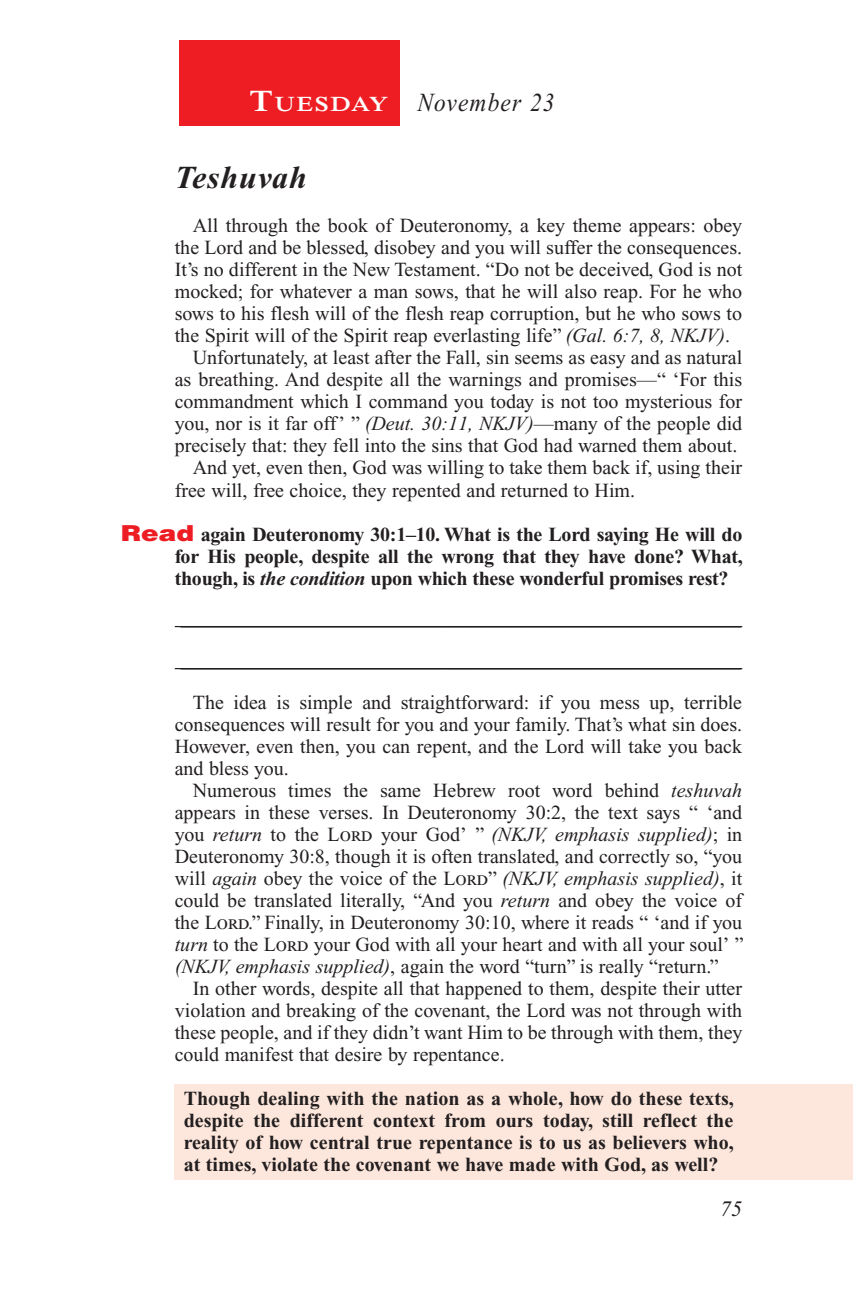
<style>
.page{position:relative;width:863px;height:1304px;background:#fff}
.page>*{position:absolute;margin:0;border:0;box-sizing:border-box;transform-origin:0 0}
.Head{font:italic 700 32px "Times New Roman PS Std";letter-spacing:.025em;color:#231f20}
.Lesson_Dates{font:italic 26px "Times New Roman PS Std";letter-spacing:.05em;color:#231f20;scale:.9 1}
.t1{font:italic 22px "Times New Roman PS Std";color:#231f20}
.Daily_Header{font:600 21px "Times NRMT Std";letter-spacing:.07em;color:#fff;scale:1.1 1}
.Body{font:20px/22px "Times New Roman PS Std";color:#231f20;text-align:justify}
.x-screened_box-text{font:700 20px/22px "Times New Roman PS Std";color:#231f20;text-align:justify}
.Question{font:700 20px/22px "Times New Roman PS Std";letter-spacing:-.015em;color:#231f20;text-align:justify}
.s1{font-size:30px}
.s2{font-style:italic}
.s3{font-family:"Helvetica LT Std";font-weight:900;font-size:22px;color:#ee1d23}
</style>
<div class="page">
<div style="left:180px;top:40px;width:220px;height:85px;background:#ee1d23"></div>
<div style="left:174px;top:1084px;width:678px;height:95px;background:#fde7dc"></div>
<hr style="left:175px;top:626px;width:567px;height:1px;background:#231f20">
<hr style="left:175px;top:668px;width:567px;height:1px;background:#231f20">
<p class="Daily_Header" style="left:249px;top:91px;width:127px"><span class="s1">T</span>UESDAY</p>
<p class="Lesson_Dates" style="left:417px;top:88px;width:154px">November 23</p>
<p class="Head" style="left:175px;top:160px;width:133px">Teshuvah</p>
<p class="Body" style="left:175px;top:215px;width:569px;text-indent:18px">All through the book of Deuteronomy, a key theme appears: obey the Lord and be blessed, disobey and you will suffer the consequences.<br>It’s no different in the New Testament. “Do not be deceived, God is not mocked; for whatever a man sows, that he will also reap. For he who sows to his flesh will of the flesh reap corruption, but he who sows to the Spirit will of the Spirit reap everlasting life” <span class="s2">(Gal. 6:7, 8, NKJV)</span>.</p>
<p class="Body" style="left:175px;top:347px;width:569px;text-indent:18px">Unfortunately, at least after the Fall, sin seems as easy and as natural as breathing. And despite all the warnings and promises—“ ‘For this commandment which I command you today is not too mysterious for you, nor is it far off’ ” <span class="s2">(Deut. 30:11, NKJV)</span>—many of the people did precisely that: they fell into the sins that God had warned them about.</p>
<p class="Body" style="left:175px;top:457px;width:569px;text-indent:18px">And yet, even then, God was willing to take them back if, using their free will, free choice, they repented and returned to Him.</p>
<p class="Question" style="left:175px;top:523px;width:569px;text-indent:-54px"><span class="s3">Read</span> again Deuteronomy 30:1–10. What is the Lord saying He will do for His people, despite all the wrong that they have done? What, though, is <span class="s2">the condition</span> upon which these wonderful promises rest?</p>
<p class="Body" style="left:175px;top:691px;width:568px;text-indent:18px">The idea is simple and straightforward: if you mess up, terrible consequences will result for you and your family. That’s what sin does.<br>However, even then, you can repent, and the Lord will take you back and bless you.</p>
<p class="Body" style="left:175px;top:779px;width:570px;text-indent:18px">Numerous times the same Hebrew root word behind <span class="s2">teshuvah </span>appears in these verses. In Deuteronomy 30:2, the text says “ ‘and you <span class="s2">return</span> to the Lord your God’ ” <span class="s2">(NKJV, emphasis supplied)</span>; in Deuteronomy 30:8, though it is often translated, and correctly so, “you will <span class="s2">again</span> obey the voice of the Lord” <span class="s2">(NKJV, emphasis supplied)</span>, it could be translated literally, “And you <span class="s2">return</span> and obey the voice of the Lord.” Finally, in Deuteronomy 30:10, where it reads “ ‘and if you <span class="s2">turn</span> to the Lord your God with all your heart and with all your soul’ ” <span class="s2">(NKJV, emphasis supplied)</span>, again the word “turn” is really “return.”</p>
<p class="Body" style="left:175px;top:977px;width:569px;text-indent:18px">In other words, despite all that happened to them, despite their utter violation and breaking of the covenant, the Lord was not through with these people, and if they didn’t want Him to be through with them, they could manifest that desire by repentance.</p>
<p class="x-screened_box-text" style="left:184px;top:1087px;width:551px">Though dealing with the nation as a whole, how do these texts, despite the different context from ours today, still reflect the reality of how central true repentance is to us as believers who, at times, violate the covenant we have made with God, as well?</p>
<p class="t1" style="left:720px;top:1196px;width:23px">75</p>
</div>
